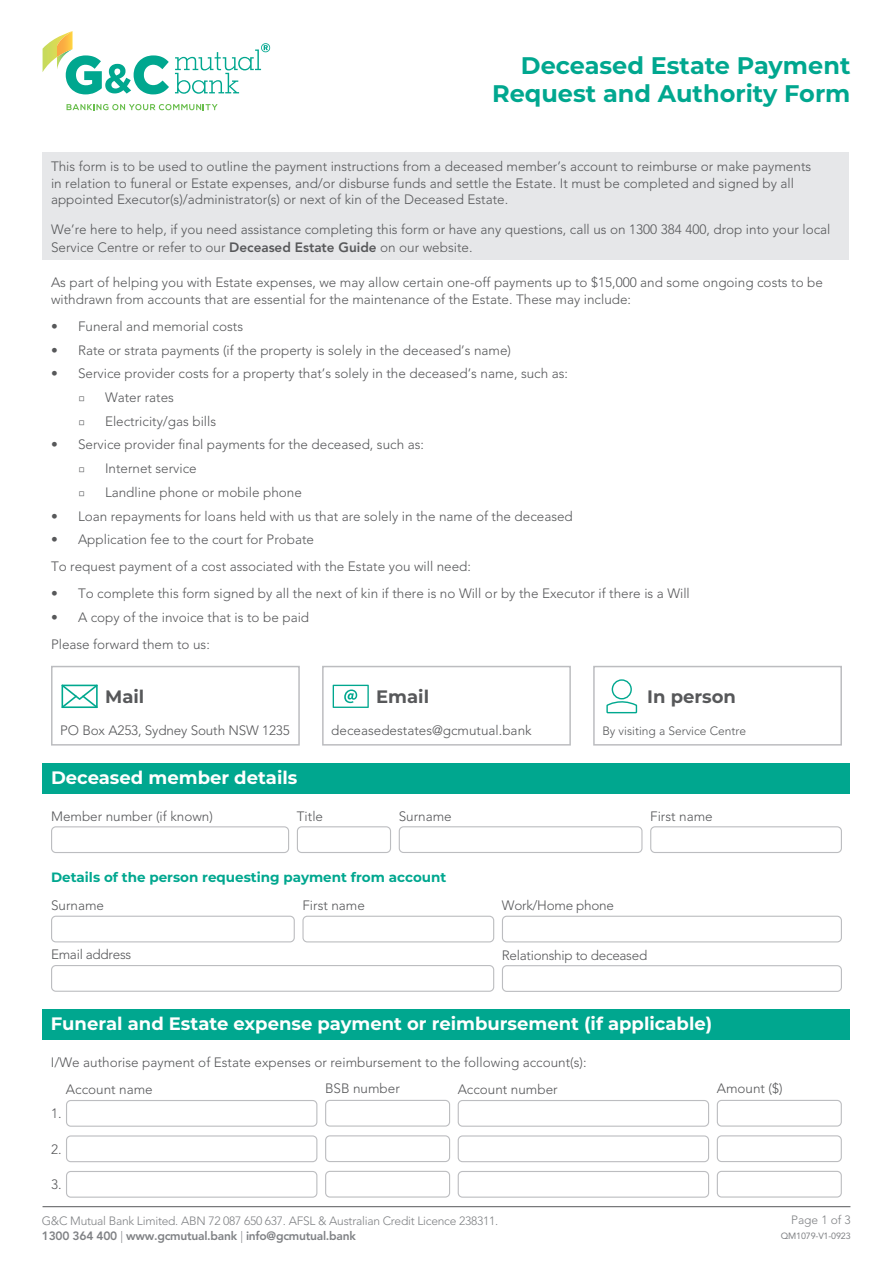
<style>
.page{position:relative;width:893px;height:1263px;background:#fff}
.page>*{position:absolute;margin:0;border:0;box-sizing:border-box;transform-origin:0 0}
.t1{font:700 24px/28.8px "Montserrat";color:#00a78f;text-align:right}
.t2{font:700 18px "Montserrat";color:#fff}
.t3{font:700 18px "Montserrat";color:#57585a}
.t4{font:300 13.5px/16.5px "Avenir LT Std";color:#57585a}
.t5{font:300 13.5px "Avenir LT Std";letter-spacing:-.02em;color:#57585a}
.t6{font:700 13.5px "Montserrat";color:#00a78f}
.t7{font:300 12px/15px "Avenir LT Std";letter-spacing:-.02em;color:#808285}
.t8{font:300 12px "Avenir LT Std";color:#57585a}
.t9{font:9px "Avenir LT Std";letter-spacing:-.02em;color:#808285}
.s1{font-weight:800}
.s2{font-family:"Montserrat";font-weight:400;font-size:12px}
</style>
<div class="page">
<svg style="left:67px;top:104px;width:151px;height:6px"></svg>
<svg style="left:43px;top:31px;width:126px;height:63px"></svg>
<svg style="left:175px;top:43px;width:95px;height:51px"></svg>
<hr style="left:43px;top:1206px;width:807px;height:1px;background:#57585a">
<div style="left:43px;top:763px;width:807px;height:30px;background:#00a78f"></div>
<div style="left:42px;top:1009px;width:808px;height:30px;background:#00a78f"></div>
<div style="left:399px;top:826px;width:243px;height:27px;border:1px solid #bcbdc0;border-radius:4px"></div>
<div style="left:51px;top:916px;width:244px;height:26px;border:1px solid #bcbdc0;border-radius:4px"></div>
<div style="left:650px;top:826px;width:192px;height:27px;border:1px solid #bcbdc0;border-radius:4px"></div>
<div style="left:302px;top:916px;width:192px;height:26px;border:1px solid #bcbdc0;border-radius:4px"></div>
<div style="left:51px;top:826px;width:238px;height:27px;border:1px solid #bcbdc0;border-radius:4px"></div>
<div style="left:297px;top:826px;width:94px;height:27px;border:1px solid #bcbdc0;border-radius:4px"></div>
<div style="left:502px;top:916px;width:340px;height:26px;border:1px solid #bcbdc0;border-radius:4px"></div>
<div style="left:51px;top:965px;width:443px;height:27px;border:1px solid #bcbdc0;border-radius:4px"></div>
<div style="left:502px;top:965px;width:340px;height:27px;border:1px solid #bcbdc0;border-radius:4px"></div>
<div style="left:43px;top:153px;width:806px;height:107px;background:#e6e7e9"></div>
<div style="left:66px;top:1100px;width:251px;height:27px;border:1px solid #bcbdc0;border-radius:4px"></div>
<div style="left:458px;top:1100px;width:251px;height:27px;border:1px solid #bcbdc0;border-radius:4px"></div>
<div style="left:66px;top:1135px;width:251px;height:27px;border:1px solid #bcbdc0;border-radius:4px"></div>
<div style="left:458px;top:1135px;width:251px;height:27px;border:1px solid #bcbdc0;border-radius:4px"></div>
<div style="left:66px;top:1171px;width:251px;height:27px;border:1px solid #bcbdc0;border-radius:4px"></div>
<div style="left:458px;top:1171px;width:251px;height:27px;border:1px solid #bcbdc0;border-radius:4px"></div>
<div style="left:325px;top:1100px;width:125px;height:26px;border:1px solid #bcbdc0;border-radius:4px"></div>
<div style="left:717px;top:1100px;width:125px;height:26px;border:1px solid #bcbdc0;border-radius:4px"></div>
<div style="left:325px;top:1135px;width:125px;height:27px;border:1px solid #bcbdc0;border-radius:4px"></div>
<div style="left:717px;top:1135px;width:125px;height:27px;border:1px solid #bcbdc0;border-radius:4px"></div>
<div style="left:325px;top:1171px;width:125px;height:26px;border:1px solid #bcbdc0;border-radius:4px"></div>
<div style="left:717px;top:1171px;width:125px;height:26px;border:1px solid #bcbdc0;border-radius:4px"></div>
<div style="left:51px;top:666px;width:249px;height:80px;border:2px solid #bcbdc0"></div>
<svg style="left:61px;top:684px;width:37px;height:24px"></svg>
<div style="left:593px;top:666px;width:249px;height:80px;border:2px solid #bcbdc0"></div>
<svg style="left:606px;top:679px;width:32px;height:35px"></svg>
<div style="left:322px;top:666px;width:249px;height:80px;border:2px solid #bcbdc0"></div>
<svg style="left:333px;top:685px;width:36px;height:23px"></svg>
<p class="t1" style="left:492px;top:49px;width:360px">Deceased Estate Payment<br>Request and Authority Form</p>
<p class="t4" style="left:51px;top:159px;width:762px">This form is to be used to outline the payment instructions from a deceased member’s account to reimburse or make payments in relation to funeral or Estate expenses, and/or disburse funds and settle the Estate. It must be completed and signed by all appointed Executor(s)/administrator(s) or next of kin of the Deceased Estate.</p>
<p class="t4" style="left:51px;top:220px;width:781px;line-height:18px">We’re here to help, if you need assistance completing this form or have any questions, call us on 1300 384 400, drop into your local<br>Service Centre or refer to our <span class="s1">Deceased Estate Guide</span> on our website.</p>
<p class="t4" style="left:51px;top:274px;width:773px">As part of helping you with Estate expenses, we may allow certain one-off payments up to $15,000 and some ongoing costs to be withdrawn from accounts that are essential for the maintenance of the Estate. These may include:</p>
<p class="t4" style="left:51px;top:318px;width:194px">• Funeral and memorial costs</p>
<p class="t4" style="left:51px;top:342px;width:461px">• Rate or strata payments (if the property is solely in the deceased’s name)</p>
<p class="t4" style="left:51px;top:365px;width:519px">• Service provider costs for a property that’s solely in the deceased’s name, such as:</p>
<p class="t4" style="left:78px;top:389px;width:98px"><span class="s2">□</span> Water rates</p>
<p class="t4" style="left:78px;top:413px;width:140px"><span class="s2">□</span> Electricity/gas bills</p>
<p class="t4" style="left:51px;top:436px;width:374px">• Service provider final payments for the deceased, such as:</p>
<p class="t4" style="left:78px;top:460px;width:120px"><span class="s2">□</span> Internet service</p>
<p class="t4" style="left:78px;top:484px;width:225px"><span class="s2">□</span> Landline phone or mobile phone</p>
<p class="t4" style="left:51px;top:508px;width:523px">• Loan repayments for loans held with us that are solely in the name of the deceased</p>
<p class="t4" style="left:51px;top:531px;width:265px">• Application fee to the court for Probate</p>
<p class="t4" style="left:51px;top:558px;width:421px">To request payment of a cost associated with the Estate you will need:</p>
<p class="t4" style="left:51px;top:585px;width:640px">• To complete this form signed by all the next of kin if there is no Will or by the Executor if there is a Will</p>
<p class="t4" style="left:51px;top:609px;width:260px">• A copy of the invoice that is to be paid</p>
<p class="t4" style="left:51px;top:636px;width:160px">Please forward them to us:</p>
<p class="t3" style="left:105px;top:683px;width:41px">Mail</p>
<p class="t4" style="left:60px;top:722px;width:231px">PO Box A253, Sydney South NSW 1235</p>
<p class="t3" style="left:376px;top:683px;width:54px">Email</p>
<p class="t4" style="left:331px;top:722px;width:202px">deceasedestates@gcmutual.bank</p>
<p class="t2" style="left:51px;top:764px;width:248px">Deceased member details</p>
<p class="t4" style="left:51px;top:808px;width:163px">Member number (if known)</p>
<p class="t4" style="left:297px;top:808px;width:28px">Title</p>
<p class="t4" style="left:399px;top:808px;width:55px">Surname</p>
<p class="t6" style="left:51px;top:867px;width:397px">Details of the person requesting payment from account</p>
<p class="t3" style="left:647px;top:683px;width:90px">In person</p>
<p class="t8" style="left:602px;top:724px;width:145px">By visiting a Service Centre</p>
<p class="t4" style="left:650px;top:808px;width:64px">First name</p>
<p class="t4" style="left:51px;top:897px;width:55px">Surname</p>
<p class="t4" style="left:302px;top:897px;width:64px">First name</p>
<p class="t5" style="left:502px;top:897px;width:114px">Work/Home phone</p>
<p class="t5" style="left:51px;top:947px;width:82px">Email address</p>
<p class="t5" style="left:502px;top:947px;width:147px">Relationship to deceased</p>
<p class="t2" style="left:51px;top:1010px;width:663px">Funeral and Estate expense payment or reimbursement (if applicable)</p>
<p class="t4" style="left:51px;top:1054px;width:537px">I/We authorise payment of Estate expenses or reimbursement to the following account(s):</p>
<p class="t4" style="left:66px;top:1081px;width:88px">Account name</p>
<p class="t4" style="left:325px;top:1080px;width:76px">BSB number</p>
<p class="t4" style="left:458px;top:1081px;width:102px">Account number</p>
<p class="t4" style="left:717px;top:1080px;width:67px">Amount ($)</p>
<p class="t4" style="left:51px;top:1105px;width:12px">1.</p>
<p class="t4" style="left:51px;top:1141px;width:12px">2.</p>
<p class="t4" style="left:51px;top:1176px;width:12px">3.</p>
<p class="t7" style="left:42px;top:1213px;width:458px">G&amp;C Mutual Bank Limited. ABN 72 087 650 637. AFSL &amp; Australian Credit Licence 238311.<br><span class="s1">1300 364 400</span> | <span class="s1">www.gcmutual.bank</span> | <span class="s1">info@gcmutual.bank</span></p>
<p class="t7" style="left:791px;top:1212px;width:61px">Page 1 of 3</p>
<p class="t9" style="left:781px;top:1230px;width:71px">QM1079-V1-0923</p>
</div>
